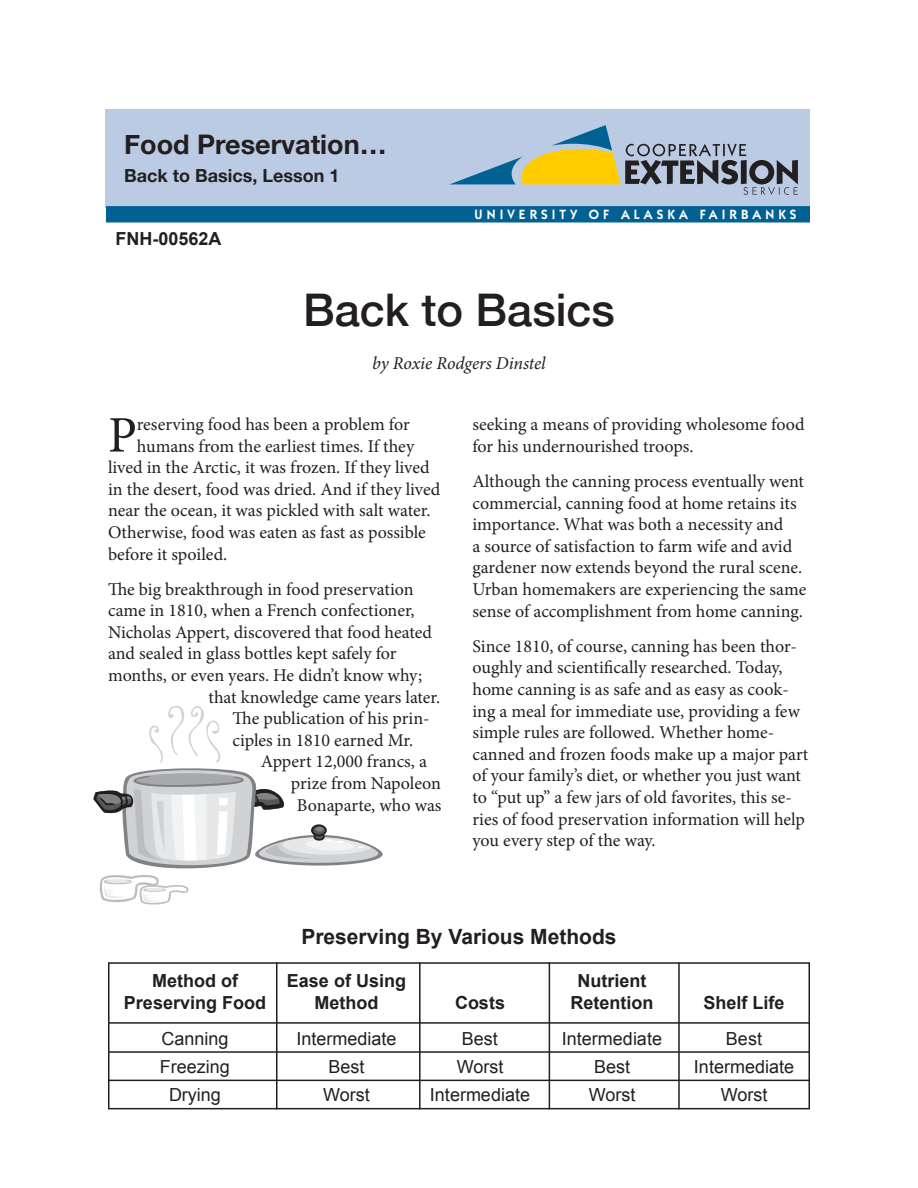
<style>
.page{position:relative;width:918px;height:1188px;background:#fff}
.page>*{position:absolute;margin:0;border:0;box-sizing:border-box;transform-origin:0 0}
.Body_text{font:51.3px "Minion Pro";color:#231f20}
.Pub_title{font:500 45px "Helvetica Neue";color:#231f20}
.Body_text-2{font:700 27px "Helvetica Neue";color:#231f20}
.subheads{font:700 21px "Arial";color:#231f20}
.Body_text-3{font:18px/21.6px "Minion Pro";color:#231f20}
.by_line{font:18px "Arial";color:#231f20}
.by_line-2{font:700 18px "Arial";color:#231f20}
.by_line-3{font:italic 18px "Minion Pro";letter-spacing:-.005em;color:#231f20}
.Body_text-4{font:700 18px "Helvetica Neue";color:#231f20}
.t1{font:700 14.1px "Itc Kabel";letter-spacing:.3em;color:#fff}
.Subhead_1{font:600 13.5px "Itc Kabel";letter-spacing:.31em;color:#fff}
</style>
<div class="page">
<svg style="left:94px;top:706px;width:289px;height:199px"></svg>
<hr style="left:108px;top:1022px;width:702px;height:2px;background:#231f20">
<hr style="left:108px;top:1051px;width:702px;height:2px;background:#231f20">
<hr style="left:108px;top:1080px;width:702px;height:1px;background:#231f20">
<div style="left:108px;top:962px;width:702px;height:147px;border:2px solid #231f20"></div>
<hr style="left:276px;top:962px;width:2px;height:147px;background:#231f20">
<hr style="left:419px;top:962px;width:2px;height:147px;background:#231f20">
<hr style="left:549px;top:962px;width:1px;height:147px;background:#231f20">
<hr style="left:678px;top:962px;width:2px;height:147px;background:#231f20">
<div style="left:106px;top:109px;width:704px;height:99px;background:#bbcbe3"></div>
<div style="left:106px;top:206px;width:704px;height:16px;background:#006192"></div>
<svg style="left:449px;top:125px;width:349px;height:70px"></svg>
<p class="Body_text-2" style="left:124px;top:123px;width:264px">Food Preservation…</p>
<p class="Body_text-4" style="left:124px;top:162px;width:217px">Back to Basics, Lesson 1</p>
<p class="by_line-2" style="left:116px;top:226px;width:108px">FNH-00562A</p>
<p class="t1" style="left:453px;top:200px;width:348px">UNIVERSITY OF ALASKA FAIRBANKS</p>
<p class="Subhead_1" style="left:475px;top:206px;width:323px">UNIVERSITY OF ALASKA FAIRBANKS</p>
<p class="Pub_title" style="left:303px;top:274px;width:313px">Back to Basics</p>
<p class="by_line-3" style="left:372px;top:351px;width:175px">by Roxie Rodgers Dinstel</p>
<p class="Body_text" style="left:108px;top:401px;width:30px">P</p>
<p class="Body_text-3" style="left:137px;top:413px;width:274px">reserving food has been a problem for</p>
<p class="Body_text-3" style="left:137px;top:435px;width:279px">humans from the earliest times. If they</p>
<p class="Body_text-3" style="left:108px;top:457px;width:323px">lived in the Arctic, it was frozen. If they lived</p>
<p class="Body_text-3" style="left:108px;top:478px;width:334px">in the desert, food was dried. And if they lived</p>
<p class="Body_text-3" style="left:108px;top:500px;width:324px">near the ocean, it was pickled with salt water.</p>
<p class="Body_text-3" style="left:108px;top:521px;width:319px">Otherwise, food was eaten as fast as possible</p>
<p class="Body_text-3" style="left:108px;top:543px;width:121px">before it spoiled.</p>
<p class="Body_text-3" style="left:108px;top:578px;width:307px">The big breakthrough in food preservation</p>
<p class="Body_text-3" style="left:108px;top:600px;width:308px">came in 1810, when a French confectioner,</p>
<p class="Body_text-3" style="left:108px;top:621px;width:326px">Nicholas Appert, discovered that food heated</p>
<p class="Body_text-3" style="left:108px;top:643px;width:290px">and sealed in glass bottles kept safely for</p>
<p class="Body_text-3" style="left:108px;top:665px;width:316px">months, or even years. He didn’t know why;</p>
<p class="Body_text-3" style="left:209px;top:686px;width:233px">that knowledge came years later.</p>
<p class="Body_text-3" style="left:232px;top:708px;width:199px">The publication of his prin-</p>
<p class="Body_text-3" style="left:232px;top:729px;width:182px">ciples in 1810 earned Mr.</p>
<p class="Body_text-3" style="left:261px;top:751px;width:168px">Appert 12,000 francs, a</p>
<p class="Body_text-3" style="left:291px;top:773px;width:152px">prize from Napoleon</p>
<p class="Body_text-3" style="left:297px;top:794px;width:146px">Bonaparte, who was</p>
<p class="Body_text-3" style="left:472px;top:414px;width:334px">seeking a means of providing wholesome food for his undernourished troops.</p>
<p class="Body_text-3" style="left:472px;top:471px;width:335px">Although the canning process eventually went commercial, canning food at home retains its importance. What was both a necessity and<br>a source of satisfaction to farm wife and avid gardener now extends beyond the rural scene.<br>Urban homemakers are experiencing the same sense of accomplishment from home canning.</p>
<p class="Body_text-3" style="left:472px;top:635px;width:337px">Since 1810, of course, canning has been thor&shy;oughly and scientifically researched. Today, home canning is as safe and as easy as cook&shy;ing a meal for immediate use, providing a few simple rules are followed. Whether home&shy;canned and frozen foods make up a major part of your family’s diet, or whether you just want to “put up” a few jars of old favorites, this se&shy;ries of food preservation information will help you every step of the way.</p>
<p class="subheads" style="left:301px;top:922px;width:317px">Preserving By Various Methods</p>
<p class="by_line-2" style="left:152px;top:969px;width:87px">Method of</p>
<p class="by_line-2" style="left:287px;top:969px;width:121px">Ease of Using</p>
<p class="by_line-2" style="left:577px;top:969px;width:70px">Nutrient</p>
<p class="by_line-2" style="left:124px;top:990px;width:144px">Preserving Food</p>
<p class="by_line-2" style="left:315px;top:990px;width:65px">Method</p>
<p class="by_line-2" style="left:455px;top:990px;width:52px">Costs</p>
<p class="by_line-2" style="left:571px;top:990px;width:84px">Retention</p>
<p class="by_line-2" style="left:704px;top:990px;width:83px">Shelf Life</p>
<p class="by_line" style="left:161px;top:1026px;width:69px">Canning</p>
<p class="by_line" style="left:296px;top:1026px;width:102px">Intermediate</p>
<p class="by_line" style="left:462px;top:1026px;width:38px">Best</p>
<p class="by_line" style="left:562px;top:1026px;width:102px">Intermediate</p>
<p class="by_line" style="left:726px;top:1026px;width:38px">Best</p>
<p class="by_line" style="left:160px;top:1055px;width:72px">Freezing</p>
<p class="by_line" style="left:328px;top:1055px;width:38px">Best</p>
<p class="by_line" style="left:457px;top:1055px;width:48px">Worst</p>
<p class="by_line" style="left:594px;top:1055px;width:38px">Best</p>
<p class="by_line" style="left:694px;top:1055px;width:102px">Intermediate</p>
<p class="by_line" style="left:169px;top:1083px;width:54px">Drying</p>
<p class="by_line" style="left:323px;top:1083px;width:48px">Worst</p>
<p class="by_line" style="left:430px;top:1083px;width:102px">Intermediate</p>
<p class="by_line" style="left:589px;top:1083px;width:48px">Worst</p>
<p class="by_line" style="left:721px;top:1083px;width:48px">Worst</p>
</div>
